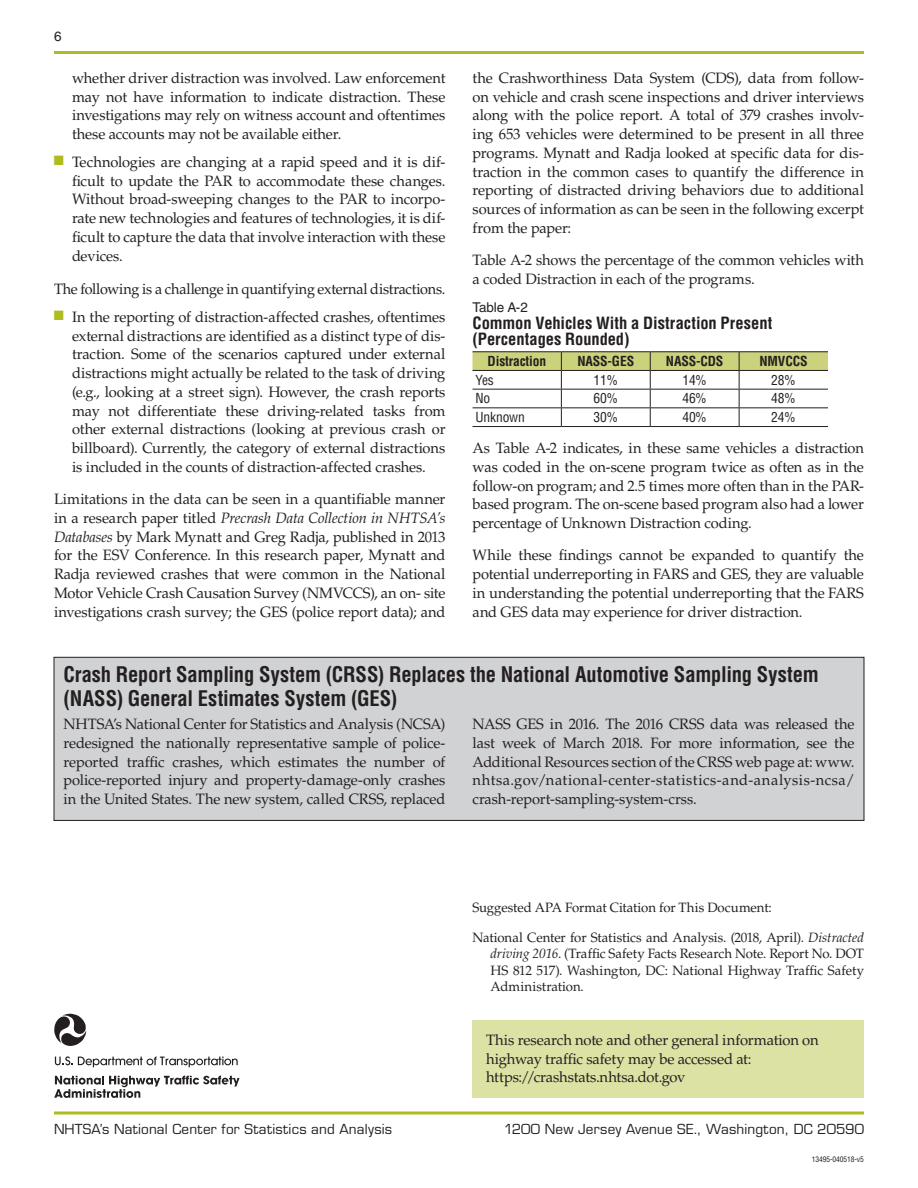
<style>
.page{position:relative;width:918px;height:1188px;background:#fff}
.page>*{position:absolute;margin:0;border:0;box-sizing:border-box;transform-origin:0 0}
.HeadA{font:700 condensed 21px/24px "Helvetica LT Std";letter-spacing:-.01em;color:#231f20}
.Table___Figure_Title{font:700 condensed 16.5px/16.5px "Helvetica LT Std";letter-spacing:-.005em;color:#231f20}
.Body{font:15px/18.8px "Palatino LT Std";letter-spacing:-.01em;color:#231f20;text-align:justify}
.Body-2{font:15px "Palatino LT Std";letter-spacing:-.01em;color:#231f20;scale:.96 1}
.Citation{font:13.5px/16.5px "Palatino LT Std";letter-spacing:-.005em;color:#231f20;text-align:justify}
.t1{font:13.5px "Eurostile LT Std";letter-spacing:.015em;color:#231f20}
.Table_text{font:condensed 13.5px "Helvetica LT Std";letter-spacing:-.01em;color:#231f20}
.Table_Head{font:700 condensed 13.5px "Helvetica LT Std";letter-spacing:-.01em;color:#231f20}
.Table___Figure_Numbe{font:13.5px "Helvetica LT Std";letter-spacing:-.01em;color:#231f20}
.t2{font:condensed 7.5px "Helvetica LT Std";letter-spacing:-.01em;color:#231f20}
.s1{color:#aebc21}
.s2{font-style:italic}
</style>
<div class="page">
<hr style="left:54px;top:51px;width:810px;height:3px;background:#aebc21">
<hr style="left:54px;top:1112px;width:810px;height:2px;background:#aebc21">
<hr style="left:472px;top:351px;width:89px;height:1px;background:#231f20">
<hr style="left:561px;top:351px;width:89px;height:1px;background:#231f20">
<hr style="left:650px;top:351px;width:89px;height:1px;background:#231f20">
<hr style="left:739px;top:351px;width:89px;height:1px;background:#231f20">
<svg style="left:472px;top:352px;width:356px;height:74px"></svg>
<hr style="left:472px;top:426px;width:89px;height:1px;background:#231f20">
<hr style="left:561px;top:426px;width:89px;height:1px;background:#231f20">
<hr style="left:650px;top:426px;width:89px;height:1px;background:#231f20">
<hr style="left:739px;top:426px;width:89px;height:1px;background:#231f20">
<div style="left:472px;top:1021px;width:392px;height:77px;background:#dce1a4"></div>
<div style="left:54px;top:657px;width:810px;height:163px;background:#d1d2d4"></div>
<div style="left:54px;top:657px;width:810px;height:164px;border:1px solid #231f20"></div>
<svg style="left:54px;top:1014px;width:33px;height:32px"></svg>
<svg style="left:55px;top:1056px;width:183px;height:11px"></svg>
<svg style="left:54px;top:1076px;width:186px;height:22px"></svg>
<p class="Table___Figure_Numbe" style="left:54px;top:29px;width:9px">6</p>
<p class="Body" style="left:72px;top:69px;width:375px">whether driver distraction was involved. Law enforcement may not have information to indicate distraction. These investigations may rely on witness account and oftentimes these accounts may not be available either.</p>
<p class="Body" style="left:72px;top:153px;width:375px;text-indent:-18px"><span class="s1">■</span> Technologies are changing at a rapid speed and it is dif&shy;ficult to update the PAR to accommodate these changes.<br>Without broad-sweeping changes to the PAR to incorpo&shy;rate new technologies and features of technologies, it is dif&shy;ficult to capture the data that involve interaction with these devices.</p>
<p class="Body-2" style="left:54px;top:280px;width:409px">The following is a challenge in quantifying external distractions.</p>
<p class="Body" style="left:72px;top:308px;width:375px;text-indent:-18px"><span class="s1">■</span> In the reporting of distraction-affected crashes, oftentimes external distractions are identified as a distinct type of dis&shy;traction. Some of the scenarios captured under external distractions might actually be related to the task of driving (e.g., looking at a street sign). However, the crash reports may not differentiate these driving-related tasks from other external distractions (looking at previous crash or billboard). Currently, the category of external distractions is included in the counts of distraction-affected crashes.</p>
<p class="Body" style="left:54px;top:490px;width:393px">Limitations in the data can be seen in a quantifiable manner in a research paper titled <span class="s2">Precrash Data Collection in NHTSA’s Databases</span> by Mark Mynatt and Greg Radja, published in 2013 for the ESV Conference. In this research paper, Mynatt and Radja reviewed crashes that were common in the National Motor Vehicle Crash Causation Survey (NMVCCS), an on- site investigations crash survey; the GES (police report data); and</p>
<p class="Body" style="left:473px;top:69px;width:393px">the Crashworthiness Data System (CDS), data from follow&shy;on vehicle and crash scene inspections and driver interviews along with the police report. A total of 379 crashes involv&shy;ing 653 vehicles were determined to be present in all three programs. Mynatt and Radja looked at specific data for dis&shy;traction in the common cases to quantify the difference in reporting of distracted driving behaviors due to additional sources of information as can be seen in the following excerpt from the paper:</p>
<p class="Body" style="left:473px;top:251px;width:393px">Table A-2 shows the percentage of the common vehicles with a coded Distraction in each of the programs.</p>
<p class="Table___Figure_Numbe" style="left:472px;top:300px;width:57px">Table A-2</p>
<p class="Table___Figure_Title" style="left:472px;top:315px;width:301px">Common Vehicles With a Distraction Present (Percentages Rounded)</p>
<p class="Table_Head" style="left:488px;top:353px;width:60px">Distraction</p>
<p class="Table_Head" style="left:577px;top:353px;width:58px">NASS-GES</p>
<p class="Table_Head" style="left:666px;top:353px;width:59px">NASS-CDS</p>
<p class="Table_Head" style="left:760px;top:353px;width:50px">NMVCCS</p>
<p class="Table_text" style="left:475px;top:371px;width:20px">Yes</p>
<p class="Table_text" style="left:594px;top:371px;width:26px">11%</p>
<p class="Table_text" style="left:682px;top:371px;width:26px">14%</p>
<p class="Table_text" style="left:771px;top:371px;width:26px">28%</p>
<p class="Table_text" style="left:475px;top:390px;width:16px">No</p>
<p class="Table_text" style="left:594px;top:390px;width:26px">60%</p>
<p class="Table_text" style="left:682px;top:390px;width:26px">46%</p>
<p class="Table_text" style="left:771px;top:390px;width:26px">48%</p>
<p class="Table_text" style="left:475px;top:409px;width:51px">Unknown</p>
<p class="Table_text" style="left:594px;top:409px;width:26px">30%</p>
<p class="Table_text" style="left:682px;top:409px;width:26px">40%</p>
<p class="Table_text" style="left:771px;top:409px;width:26px">24%</p>
<p class="Body" style="left:472px;top:439px;width:393px">As Table A-2 indicates, in these same vehicles a distraction was coded in the on-scene program twice as often as in the follow-on program; and 2.5 times more often than in the PAR&shy;based program. The on-scene based program also had a lower percentage of Unknown Distraction coding.</p>
<p class="Body" style="left:472px;top:546px;width:393px">While these findings cannot be expanded to quantify the potential underreporting in FARS and GES, they are valuable in understanding the potential underreporting that the FARS and GES data may experience for driver distraction.</p>
<p class="HeadA" style="left:63px;top:662px;width:757px">Crash Report Sampling System (CRSS) Replaces the National Automotive Sampling System (NASS) General Estimates System (GES)</p>
<p class="Body" style="left:63px;top:715px;width:384px">NHTSA’s National Center for Statistics and Analysis (NCSA) redesigned the nationally representative sample of police&shy;reported traffic crashes, which estimates the number of police-reported injury and property-damage-only crashes in the United States. The new system, called CRSS, replaced</p>
<p class="Body" style="left:473px;top:715px;width:384px">NASS GES in 2016. The 2016 CRSS data was released the last week of March 2018. For more information, see the Additional Resources section of the CRSS web page at: www. nhtsa.gov/national-center-statistics-and-analysis-ncsa/ crash-report-sampling-system-crss.</p>
<p class="Citation" style="left:472px;top:899px;width:301px">Suggested APA Format Citation for This Document:</p>
<p class="Citation" style="left:491px;top:929px;width:375px;text-indent:-18px">National Center for Statistics and Analysis. (2018, April). <span class="s2">Distracted driving 2016</span>. (Traffic Safety Facts Research Note. Report No. DOT HS 812 517). Washington, DC: National Highway Traffic Safety Administration.</p>
<p class="Body" style="left:486px;top:1031px;width:334px;text-align:left">This research note and other general information on highway traffic safety may be accessed at: https://crashstats.nhtsa.dot.gov</p>
<p class="t1" style="left:54px;top:1121px;width:340px">NHTSA’s National Center for Statistics and Analysis</p>
<p class="t1" style="left:504px;top:1121px;width:362px">1200 New Jersey Avenue SE., Washington, DC 20590</p>
<p class="t2" style="left:812px;top:1154px;width:54px">13495-040518-v5</p>
</div>
